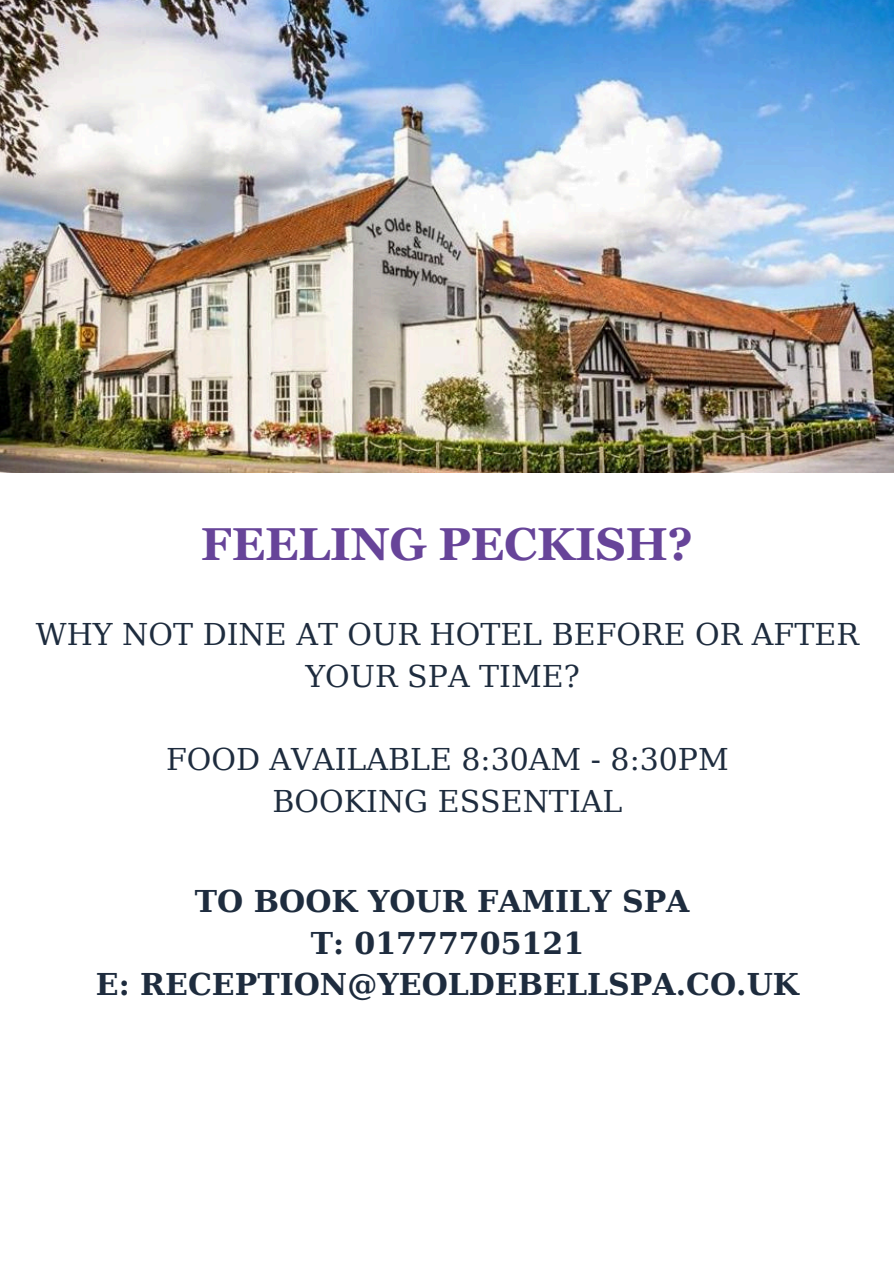
<style>
.page{position:relative;width:894px;height:1264px;background:#fff}
.page>*{position:absolute;margin:0;border:0;box-sizing:border-box;transform-origin:0 0}
.t1{font:700 46.2px "Georgia Pro";color:#674499}
.t2{font:30px/41.7px "DejaVu Serif";color:#1e2c3e;text-align:center}
.t3{font:700 30px/41.7px "DejaVu Serif";color:#1e2c3e;text-align:center}
</style>
<div class="page">
<img style="left:0;top:0;width:893px;height:472px">
<h1 class="t1" style="left:201px;top:518px;width:493px">FEELING PECKISH?</h1>
<p class="t2" style="left:36px;top:613px;width:824px">WHY NOT DINE AT OUR HOTEL BEFORE OR AFTER<br>YOUR SPA TIME?</p>
<p class="t2" style="left:166px;top:738px;width:564px">FOOD AVAILABLE 8:30AM - 8:30PM</p>
<p class="t2" style="left:272px;top:780px;width:351px">BOOKING ESSENTIAL</p>
<h2 class="t3" style="left:96px;top:880px;width:704px">TO BOOK YOUR FAMILY SPA<br>T: 01777705121<br>E: RECEPTION@YEOLDEBELLSPA.CO.UK</h2>
</div>
